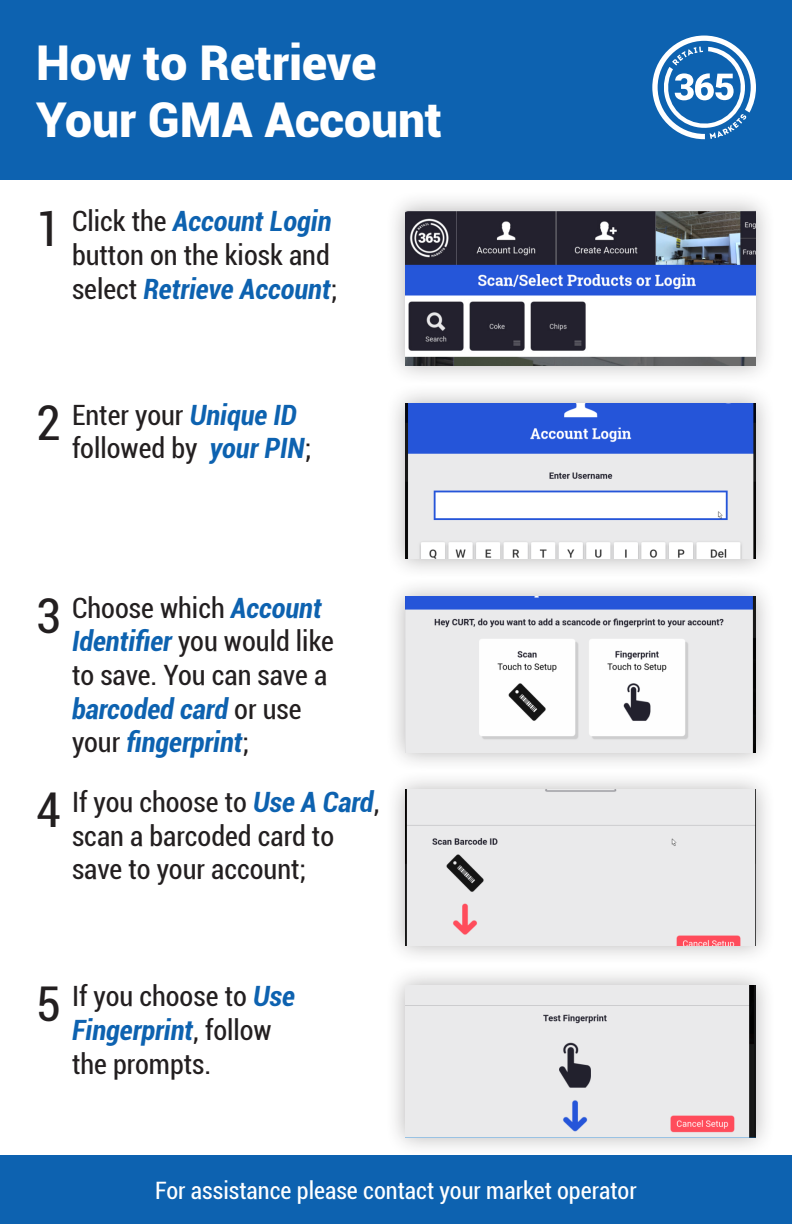
<style>
.page{position:relative;width:792px;height:1224px;background:#fff}
.page>*{position:absolute;margin:0;border:0;box-sizing:border-box;transform-origin:0 0}
.t1{font:900 48px "Roboto";color:#fff}
.t2{font:condensed 48px "Roboto";color:#231f20}
.t3{font:condensed 28px/33.6px "Roboto";color:#231f20}
.t4{font:italic 700 condensed 28px "Roboto";color:#0d62b0}
.t5{font:condensed 24px "Roboto";color:#fff}
.s1{font-weight:700;font-style:italic;color:#0d62b0}
.s2{font-weight:400;font-style:normal;color:#231f20}
</style>
<div class="page">
<div style="left:0;top:0;width:792px;height:180px;background:#0d62b0"></div>
<svg style="left:652px;top:36px;width:104px;height:103px"></svg>
<div style="left:0;top:1155px;width:792px;height:69px;background:#0d62b0"></div>
<div style="left:385px;top:190px;width:391px;height:196px;background:#231f20;opacity:.33"></div>
<img style="left:405px;top:210px;width:351px;height:156px">
<div style="left:385px;top:383px;width:391px;height:196px;background:#231f20;opacity:.33"></div>
<img style="left:405px;top:404px;width:351px;height:155px">
<div style="left:385px;top:770px;width:391px;height:195px;background:#231f20;opacity:.33"></div>
<img style="left:405px;top:790px;width:351px;height:155px">
<div style="left:385px;top:965px;width:391px;height:192px;background:#231f20;opacity:.33"></div>
<div style="left:405px;top:985px;width:351px;height:152px;background:#eaeaeb"></div>
<div style="left:385px;top:576px;width:391px;height:196px;background:#231f20;opacity:.33"></div>
<img style="left:405px;top:597px;width:351px;height:155px">
<p class="t1" style="left:36px;top:29px;width:342px">How to Retrieve</p>
<p class="t1" style="left:36px;top:86px;width:408px">Your GMA Account</p>
<p class="t2" style="left:36px;top:196px;width:26px">1</p>
<p class="t3" style="left:72px;top:204px;width:267px">Click the <span class="s1">Account Login </span>button on the kiosk and select <span class="s1">Retrieve Account</span>;</p>
<p class="t2" style="left:36px;top:389px;width:26px">2</p>
<p class="t3" style="left:72px;top:397px;width:241px">Enter your <span class="s1">Unique ID </span>followed by <span class="s1">your PIN</span>;</p>
<p class="t2" style="left:36px;top:582px;width:26px">3</p>
<p class="t3" style="left:72px;top:590px;width:263px">Choose which <span class="s1">Account<br>Identifier</span> you would like to save. You can save a <span class="s1">barcoded card</span> or use</p>
<p class="t4" style="left:72px;top:723px;width:179px"><span class="s2">your</span> fingerprint<span class="s2">;</span></p>
<p class="t2" style="left:36px;top:777px;width:26px">4</p>
<p class="t3" style="left:72px;top:784px;width:309px">If you choose to <span class="s1">Use A Card</span>, scan a barcoded card to save to your account;</p>
<p class="t2" style="left:36px;top:971px;width:26px">5</p>
<p class="t3" style="left:72px;top:979px;width:224px">If you choose to <span class="s1">Use<br>Fingerprint</span>, follow</p>
<p class="t3" style="left:72px;top:1046px;width:141px">the prompts.</p>
<p class="t5" style="left:155px;top:1174px;width:483px">For assistance please contact your market operator</p>
</div>
